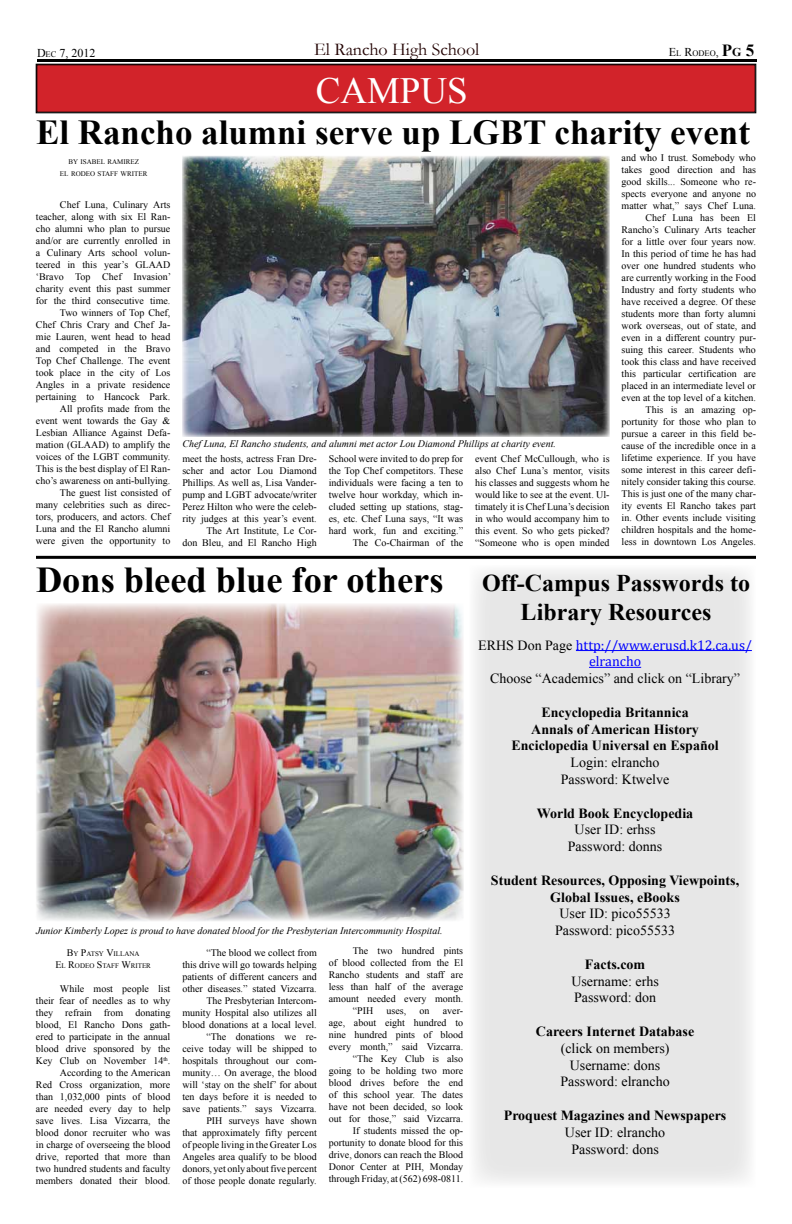
<style>
.page{position:relative;width:792px;height:1224px;background:#fff}
.page>*{position:absolute;margin:0;border:0;box-sizing:border-box;transform-origin:0 0}
.t1{font:37px "Times New Roman";color:#fff}
.t2{font:700 36.4px "Times New Roman";color:#000}
.t3{font:700 35px "Times New Roman";color:#000}
.t4{font:700 24px/28.8px "Times New Roman";color:#000;text-align:center}
.t5{font:18px "Garamond";color:#230303}
.t6{font:14px/16.8px "Times New Roman";color:#000;text-align:center}
.t7{font:700 14px/16.8px "Times New Roman";color:#000;text-align:center}
.t8{font:14px/16.8px "Cambria";color:#00f;text-align:center}
.t9{font:12px "Times New Roman";color:#000}
.t10{font:10px/12px "Times New Roman";color:#000;text-align:right}
.t11{font:italic 10px "Times New Roman";color:#000}
.t12{font:8.4px "Times New Roman";color:#000}
.t13{font:7px/12px "Times New Roman";color:#000;text-align:center}
.s1{font-size:8.4px}
.s2{font-size:12px}
.s3{font-weight:700;font-size:17px}
.s4{font-weight:700;font-size:11.9px}
.s5{font-size:10px}
.s6{font-family:"Times New Roman";color:#000}
</style>
<div class="page">
<div style="left:469px;top:566px;width:287px;height:622px;background:#e7e7e7"></div>
<hr style="left:576px;top:650px;width:176px;height:1px;background:#00f">
<hr style="left:589px;top:667px;width:52px;height:1px;background:#00f">
<svg style="left:36px;top:64px;width:720px;height:49px;background:#c52127"></svg>
<hr style="left:37px;top:59px;width:720px;height:3px;background:#000">
<img style="left:36px;top:603px;width:427px;height:318px">
<hr style="left:36px;top:556px;width:720px;height:3px;background:#000">
<img style="left:182px;top:156px;width:428px;height:281px">
<p class="t9" style="left:37px;top:44px;width:60px">D<span class="s1">EC</span> 7, 2012</p>
<h3 class="t5" style="left:314px;top:39px;width:167px">El Rancho High School</h3>
<p class="t12" style="left:669px;top:47px;width:87px"><span class="s2">E</span>L <span class="s2">R</span>ODEO<span class="s2">,</span> <span class="s3">P</span><span class="s4">g</span> <span class="s3">5</span></p>
<h1 class="t1" style="left:316px;top:66px;width:26px">campus</h1>
<h3 class="t3" style="left:36px;top:108px;width:715px">El Rancho alumni serve up LGBT charity event</h3>
<p class="t13" style="left:60px;top:155px;width:89px">BY ISABEL RAMIREZ<br>EL RODEO STAFF WRITER</p>
<p class="t10" style="left:36px;top:198px;width:137px">Chef Luna, Culinary Arts teacher, along with six El Ran&shy;cho alumni who plan to pursue and/or are currently enrolled in a Culinary Arts school volun&shy;teered in this year’s GLAAD ‘Bravo Top Chef Invasion’ charity event this past summer for the third consecutive time.<br>Two winners of Top Chef,<br>Chef Chris Crary and Chef Ja&shy;mie Lauren, went head to head and competed in the Bravo<br>Top Chef Challenge. The event took place in the city of Los<br>Angles in a private residence pertaining to Hancock Park.<br>All profits made from the<br>event went towards the Gay &amp;<br>Lesbian Alliance Against Defa&shy;mation (GLAAD) to amplify the voices of the LGBT community.<br>This is the best display of El Ran&shy;cho’s awareness on anti-bullying.<br>The guest list consisted of<br>many celebrities such as direc&shy;tors, producers, and actors. Chef<br>Luna and the El Rancho alumni were given the opportunity to</p>
<p class="t11" style="left:182px;top:437px;width:375px">Chef Luna, El Rancho students, and alumni met actor Lou Diamond Phillips at charity event.</p>
<p class="t10" style="left:182px;top:453px;width:136px">meet the hosts, actress Fran Dre&shy;scher and actor Lou Diamond<br>Phillips. As well as, Lisa Vander&shy;pump and LGBT advocate/writer<br>Perez Hilton who were the celeb&shy;rity judges at this year’s event.<br>The Art Institute, Le Cor-<br>don Bleu, and El Rancho High</p>
<p class="t10" style="left:329px;top:453px;width:136px">School were invited to do prep for the Top Chef competitors. These individuals were facing a ten to twelve hour workday, which in&shy;cluded setting up stations, stag&shy;es, etc. Chef Luna says, “It was hard work, fun and exciting.”<br>The Co-Chairman of the</p>
<p class="t10" style="left:475px;top:453px;width:136px;text-align:justify">event Chef McCullough, who is also Chef Luna’s mentor, visits his classes and suggests whom he would like to see at the event. Ul&shy;timately it is Chef Luna’s decision in who would accompany him to this event. So who gets picked? “Someone who is open minded</p>
<p class="t10" style="left:622px;top:152px;width:136px">and who I trust. Somebody who takes good direction and has good skills... Someone who re&shy;spects everyone and anyone no matter what,” says Chef Luna.<br>Chef Luna has been El<br>Rancho’s Culinary Arts teacher for a little over four years now.<br>In this period of time he has had over one hundred students who are currently working in the Food<br>Industry and forty students who have received a degree. Of these students more than forty alumni work overseas, out of state, and even in a different country pur&shy;suing this career. Students who took this class and have received this particular certification are placed in an intermediate level or even at the top level of a kitchen.<br>This is an amazing op&shy;portunity for those who plan to pursue a career in this field be&shy;cause of the incredible once in a lifetime experience. If you have some interest in this career defi&shy;nitely consider taking this course.<br>This is just one of the many char&shy;ity events El Rancho takes part in. Other events include visiting children hospitals and the home&shy;less in downtown Los Angeles.</p>
<h2 class="t2" style="left:36px;top:554px;width:409px">Dons bleed blue for others</h2>
<p class="t11" style="left:36px;top:924px;width:408px">Junior Kimberly Lopez is proud to have donated blood for the Presbyterian Intercommunity Hospital.</p>
<p class="t13" style="left:55px;top:947px;width:97px"><span class="s5">B</span>Y <span class="s5">P</span>ATSY <span class="s5">V</span>ILLANA<br><span class="s5">E</span>L <span class="s5">R</span>ODEO <span class="s5">S</span>TAFF <span class="s5">W</span>RITER</p>
<p class="t10" style="left:36px;top:982px;width:136px">While most people list<br>their fear of needles as to why they refrain from donating blood, El Rancho Dons gath&shy;ered to participate in the annual blood drive sponsored by the<br>Key Club on November 14<sup>th</sup>.<br>According to the American<br>Red Cross organization, more than 1,032,000 pints of blood are needed every day to help save lives. Lisa Vizcarra, the blood donor recruiter who was in charge of overseeing the blood drive, reported that more than two hundred students and faculty members donated their blood.</p>
<p class="t10" style="left:182px;top:947px;width:136px">“The blood we collect from<br>this drive will go towards helping patients of different cancers and other diseases.” stated Vizcarra.<br>The Presbyterian Intercom&shy;munity Hospital also utilizes all blood donations at a local level. “The donations we re-<br>ceive today will be shipped to hospitals throughout our com&shy;munity… On average, the blood will ‘stay on the shelf’ for about ten days before it is needed to save patients.” says Vizcarra.<br>PIH surveys have shown<br>that approximately fifty percent of people living in the Greater Los<br>Angeles area qualify to be blood donors, yet only about five percent of those people donate regularly.</p>
<p class="t10" style="left:353px;top:945px;width:112px">The two hundred pints</p>
<p class="t10" style="left:329px;top:957px;width:136px">of blood collected from the El</p>
<p class="t10" style="left:329px;top:969px;width:136px">Rancho students and staff are</p>
<p class="t10" style="left:329px;top:981px;width:136px">less than half of the average</p>
<p class="t10" style="left:329px;top:993px;width:136px">amount needed every month.</p>
<p class="t10" style="left:353px;top:1005px;width:22px">“PIH</p>
<p class="t10" style="left:387px;top:1005px;width:21px">uses,</p>
<p class="t10" style="left:420px;top:1005px;width:11px">on</p>
<p class="t10" style="left:329px;top:1005px;width:136px">aver-<br>age, about eight hundred to nine hundred pints of blood every month,” said Vizcarra. “The Key Club is also going to be holding two more blood drives before the end of this school year. The dates have not been decided, so look out for those,” said Vizcarra.<br>If students missed the op&shy;portunity to donate blood for this drive, donors can reach the Blood<br>Donor Center at PIH, Monday through Friday, at (562) 698-0811.</p>
<h3 class="t4" style="left:482px;top:568px;width:269px">Off-Campus Passwords to<br>Library Resources</h3>
<h3 class="t8" style="left:478px;top:636px;width:275px"><span class="s6">ERHS Don Page</span> http://www.erusd.k12.ca.us/ elrancho</h3>
<h3 class="t6" style="left:490px;top:670px;width:251px">Choose “Academics” and click on “Library”</h3>
<h3 class="t7" style="left:511px;top:703px;width:209px">Encyclopedia Britannica<br>Annals of American History<br>Enciclopedia Universal en Español</h3>
<h3 class="t6" style="left:561px;top:754px;width:110px">Login: elrancho<br>Password: Ktwelve</h3>
<h3 class="t7" style="left:537px;top:804px;width:158px">World Book Encyclopedia</h3>
<h3 class="t6" style="left:568px;top:821px;width:96px">User ID: erhss<br>Password: donns</h3>
<h3 class="t7" style="left:491px;top:871px;width:250px">Student Resources, Opposing Viewpoints,<br>Global Issues, eBooks</h3>
<h3 class="t6" style="left:555px;top:905px;width:122px">User ID: pico55533<br>Password: pico55533</h3>
<h3 class="t7" style="left:585px;top:955px;width:62px">Facts.com</h3>
<h3 class="t6" style="left:571px;top:972px;width:89px;text-align:left">Username: erhs<br>Password: don</h3>
<h3 class="t7" style="left:536px;top:1023px;width:160px">Careers Internet Database</h3>
<h3 class="t6" style="left:560px;top:1040px;width:111px">(click on members)<br>Username: dons<br>Password: elrancho</h3>
<h3 class="t7" style="left:504px;top:1107px;width:224px">Proquest Magazines and Newspapers</h3>
<h3 class="t6" style="left:565px;top:1124px;width:102px">User ID: elrancho<br>Password: dons</h3>
</div>
